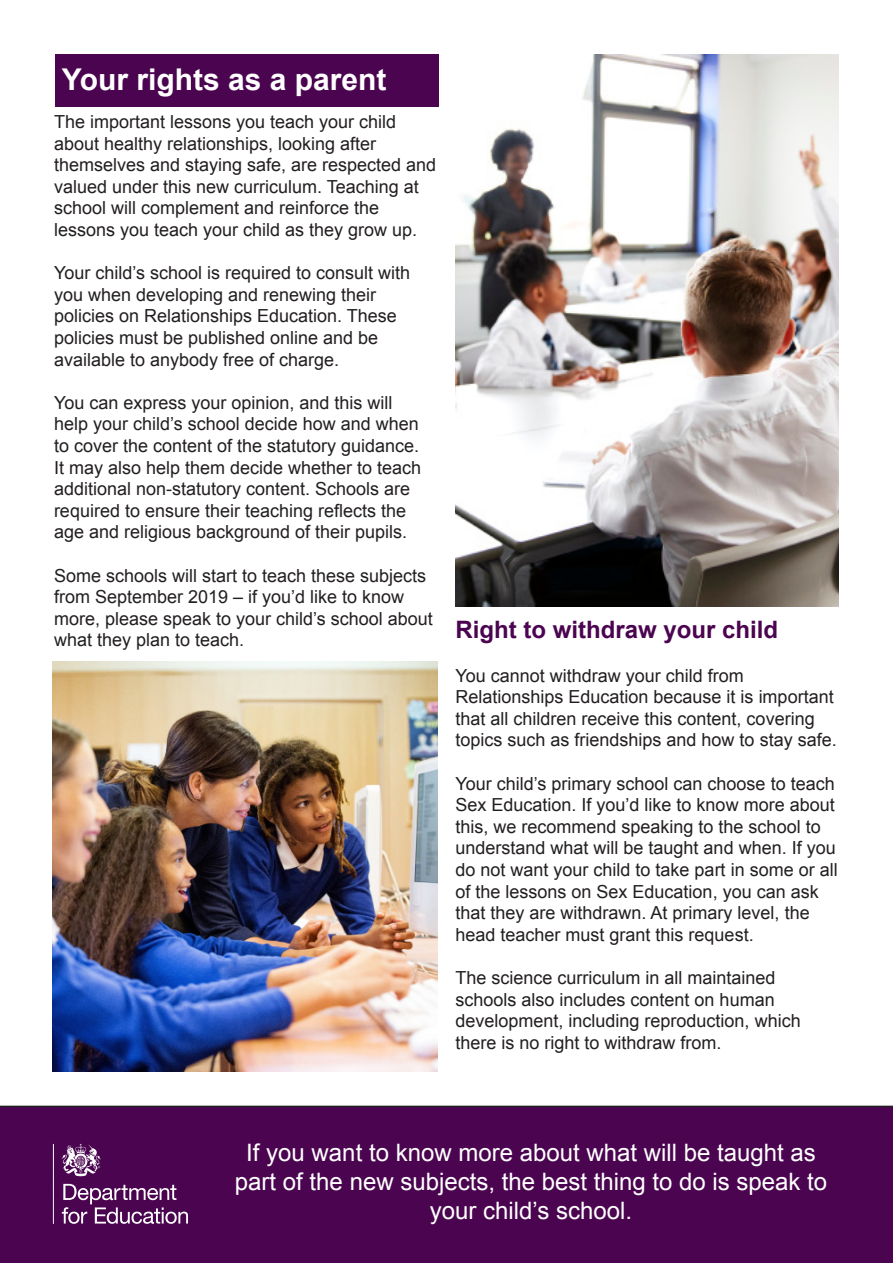
<style>
.page{position:relative;width:893px;height:1263px;background:#fff}
.page>*{position:absolute;margin:0;border:0;box-sizing:border-box;transform-origin:0 0}
.Heading_2{font:700 30px "Arial";color:#fff}
.CTA{font:24px/28.8px "Arial MT2";color:#fff;text-align:center}
.Heading_3{font:700 24px "Arial";color:#4b0550}
.Paragraphs{font:18px/21.6px "Arial MT2";color:#231f20}
.Paragraphs-2{font:18px/21.6px "Arial";color:#231f20}
.s1{font-family:"Arial"}
.s2{font-family:"Arial MT2"}
</style>
<div class="page">
<div style="left:0;top:1106px;width:893px;height:157px;background:#4b0550"></div>
<img style="left:455px;top:54px;width:384px;height:553px">
<hr style="left:53px;top:1144px;width:1px;height:80px;background:#fff">
<svg style="left:62px;top:1144px;width:39px;height:32px"></svg>
<svg style="left:62px;top:1184px;width:125px;height:40px;background:#77427a"></svg>
<img style="left:53px;top:661px;width:384px;height:410px">
<div style="left:55px;top:54px;width:384px;height:53px;background:#4b0550"></div>
<p class="Heading_2" style="left:62px;top:60px;width:326px">Your rights as a parent</p>
<p class="Paragraphs" style="left:54px;top:111px;width:344px">The important lessons you teach your child about healthy relationships, looking after</p>
<p class="Paragraphs" style="left:54px;top:154px;width:384px">themselves and staying safe, are respected and valued under this new curriculum. Teaching at school will complement and reinforce the</p>
<p class="Paragraphs" style="left:54px;top:219px;width:365px">lessons you teach your child as they grow up.</p>
<p class="Paragraphs" style="left:54px;top:262px;width:358px">Your child’s school is required to consult with you when developing and renewing their</p>
<p class="Paragraphs" style="left:54px;top:305px;width:344px">policies on Relationships Education. These</p>
<p class="Paragraphs" style="left:54px;top:327px;width:326px">policies must be published online and be</p>
<p class="Paragraphs" style="left:54px;top:349px;width:287px">available to anybody free of charge.</p>
<p class="Paragraphs" style="left:54px;top:392px;width:369px"><span class="s1">You can express your opinion, and this will </span>help your child’s school decide how and when to cover the content of the statutory guidance.<br>It may also help them decide whether to teach additional non-statutory content. Schools are</p>
<p class="Paragraphs-2" style="left:54px;top:500px;width:355px">required to ensure their teaching reflects the <span class="s2">age and religious background of their pupils.</span></p>
<p class="Paragraphs" style="left:54px;top:565px;width:380px">Some schools will start to teach these subjects from September 2019 – if you’d like to know more, please speak to your child’s school about what they plan to teach.</p>
<p class="Heading_3" style="left:455px;top:614px;width:324px">Right to withdraw your child</p>
<p class="Paragraphs" style="left:455px;top:665px;width:290px">You cannot withdraw your child from</p>
<p class="Paragraphs" style="left:455px;top:686px;width:383px">Relationships Education because it is important that all children receive this content, covering topics such as friendships and how to stay safe.</p>
<p class="Paragraphs" style="left:455px;top:773px;width:384px">Your child’s primary school can choose to teach <span class="s1">Sex Education. If you’d like to know more about </span>this, we recommend speaking to the school to understand what will be taught and when. If you do not want your child to take part in some or all <span class="s1">of the lessons on Sex Education, you can ask </span>that they are withdrawn. At primary level, the head teacher must grant this request.</p>
<p class="Paragraphs" style="left:455px;top:967px;width:322px">The science curriculum in all maintained schools also includes content on human</p>
<p class="Paragraphs" style="left:455px;top:1010px;width:347px">development, including reproduction, which there is no right to withdraw from.</p>
<p class="CTA" style="left:235px;top:1139px;width:594px">If you want to know more about what will be taught as part of the new subjects, the best thing to do is speak to your child’s school.</p>
</div>
